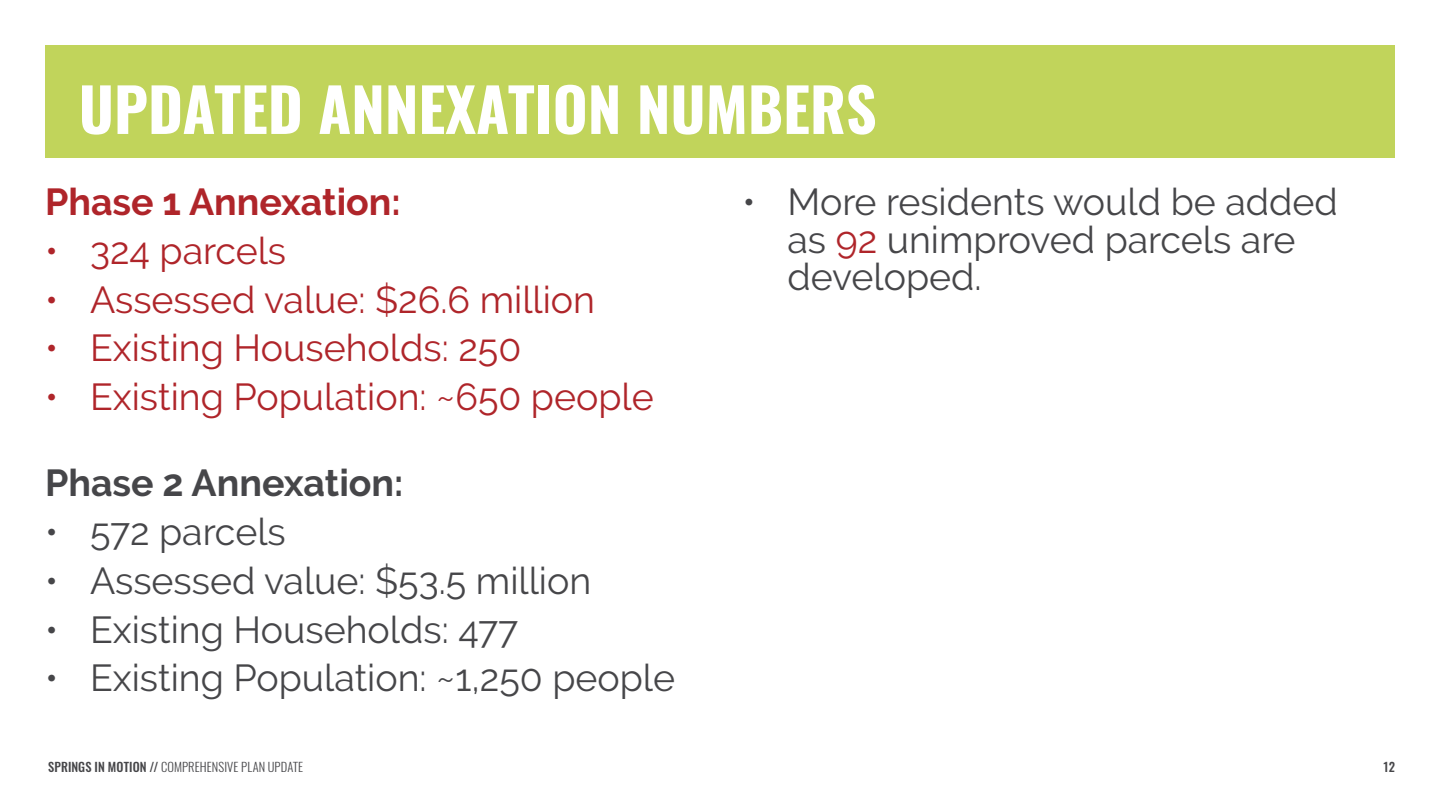
<style>
.page{position:relative;width:1440px;height:810px;background:#fff}
.page>*{position:absolute;margin:0;border:0;box-sizing:border-box;transform-origin:0 0}
.t1{font:700 60px "Oswald";color:#fff}
.t2{font:37.5px/37.5px "Raleway";color:#464649}
.t3{font:37.5px "Raleway";color:#af252a}
.t4{font:700 37.5px "Raleway";color:#af252a}
.t5{font:700 37.5px "Raleway";color:#464649}
.t6{font:300 12.5px "Oswald";letter-spacing:.01em;color:#464649}
.t7{font:500 12.5px "Oswald";color:#464649}
.s1{color:#af252a}
.s2{font-weight:500}
</style>
<div class="page">
<div style="left:45px;top:45px;width:1350px;height:113px;background:#c1d45b"></div>
<h1 class="t1" style="left:79px;top:68px;width:799px">UPDATED ANNEXATION NUMBERS</h1>
<p class="t4" style="left:45px;top:181px;width:357px">Phase 1 Annexation:</p>
<p class="t3" style="left:45px;top:229px;width:243px">• 324 parcels</p>
<p class="t3" style="left:45px;top:278px;width:552px">• Assessed value: $26.6 million</p>
<p class="t3" style="left:45px;top:327px;width:478px">• Existing Households: 250</p>
<p class="t3" style="left:45px;top:375px;width:610px">• Existing Population: ~650 people</p>
<p class="t5" style="left:45px;top:462px;width:360px">Phase 2 Annexation:</p>
<p class="t2" style="left:45px;top:513px;width:242px">• 572 parcels</p>
<p class="t2" style="left:45px;top:562px;width:548px">• Assessed value: $53.5 million</p>
<p class="t2" style="left:45px;top:611px;width:475px">• Existing Households: 477</p>
<p class="t2" style="left:45px;top:659px;width:632px">• Existing Population: ~1,250 people</p>
<p class="t2" style="left:788px;top:183px;width:552px;text-indent:-45px">• More residents would be added as <span class="s1">92</span> unimproved parcels are developed.</p>
<p class="t6" style="left:48px;top:758px;width:257px"><span class="s2">SPRINGS IN MOTION //</span> COMPREHENSIVE PLAN UPDATE</p>
<p class="t7" style="left:1383px;top:758px;width:14px">12</p>
</div>
